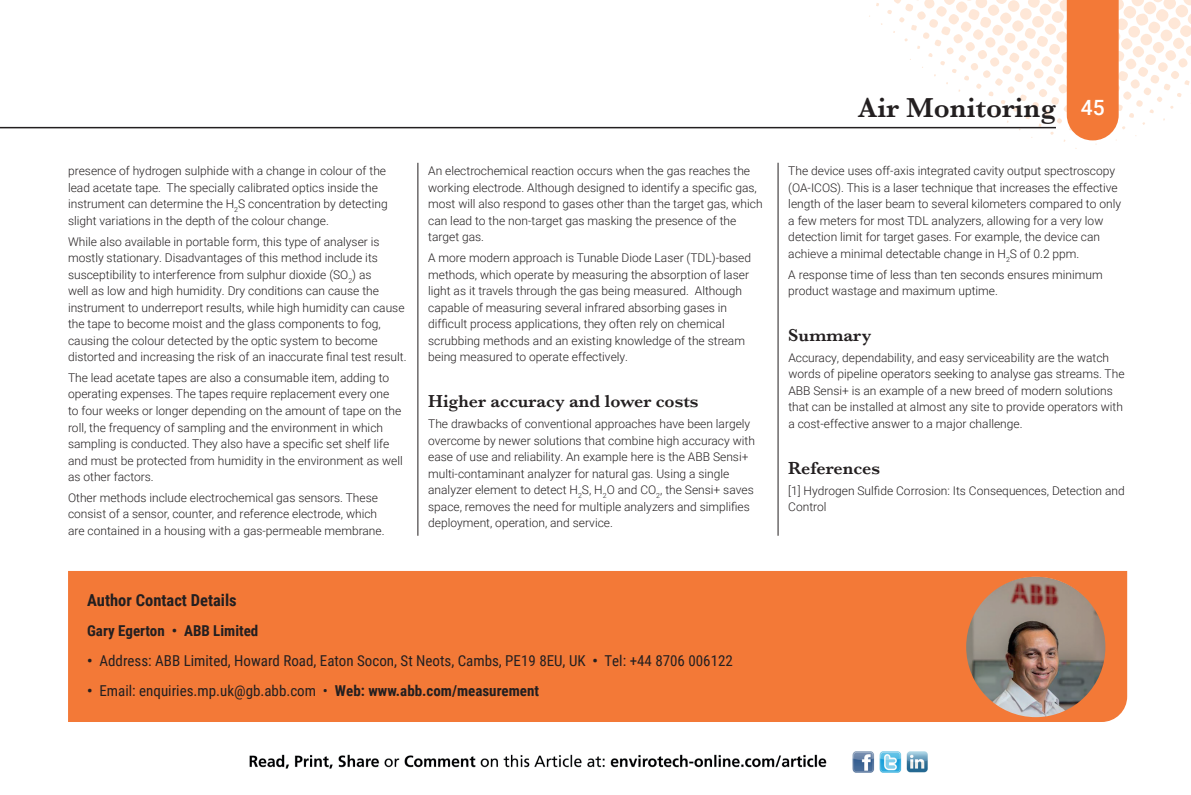
<style>
.page{position:relative;width:1191px;height:795px;background:#fff}
.page>*{position:absolute;margin:0;border:0;box-sizing:border-box;transform-origin:0 0}
.t1{font:600 28.5px "Baskerville";color:#231f20}
.t2{font:600 18px "Baskerville";color:#231f20}
.t3{font:700 16.5px "Roboto Condensed";color:#231f20}
.t4{font:15px "Roboto Condensed";color:#231f20}
.t5{font:700 15px "Roboto Condensed";color:#231f20}
.t6{font:300 12px/16.5px "Roboto";color:#231f20}
.s1{font-weight:700}
.s2{font-family:"Roboto";font-weight:500;font-size:21px;color:#fff}
</style>
<div class="page">
<svg style="left:852px;top:0;width:339px;height:149px"></svg>
<hr style="left:0;top:127px;width:1056px;height:1px;background:#231f20">
<div style="left:1066px;top:0;width:52px;height:140px;background:#f37937"></div>
<hr style="left:417px;top:163px;width:1px;height:372px;background:#231f20">
<hr style="left:66px;top:794px;width:1059px;height:1px;background:#231f20">
<hr style="left:777px;top:163px;width:1px;height:372px;background:#231f20">
<img style="left:249px;top:751px;width:679px;height:22px">
<div style="left:68px;top:571px;width:1059px;height:151px;background:#f37937"></div>
<img style="left:966px;top:576px;width:139px;height:141px">
<p class="t6" style="left:68px;top:162px;width:321px">presence of hydrogen sulphide with a change in colour of the lead acetate tape. The specially calibrated optics inside the instrument can determine the H<sub>2</sub>S concentration by detecting slight variations in the depth of the colour change.</p>
<p class="t6" style="left:68px;top:233px;width:340px">While also available in portable form, this type of analyser is mostly stationary. Disadvantages of this method include its susceptibility to interference from sulphur dioxide (SO<sub>2</sub>) as<br>well as low and high humidity. Dry conditions can cause the instrument to underreport results, while high humidity can cause the tape to become moist and the glass components to fog, causing the colour detected by the optic system to become distorted and increasing the risk of an inaccurate final test result.</p>
<p class="t6" style="left:68px;top:369px;width:336px">The lead acetate tapes are also a consumable item, adding to operating expenses. The tapes require replacement every one<br>to four weeks or longer depending on the amount of tape on the roll, the frequency of sampling and the environment in which sampling is conducted. They also have a specific set shelf life and must be protected from humidity in the environment as well as other factors.</p>
<p class="t6" style="left:68px;top:489px;width:318px">Other methods include electrochemical gas sensors. These consist of a sensor, counter, and reference electrode, which are contained in a housing with a gas-permeable membrane.</p>
<p class="t6" style="left:428px;top:162px;width:336px">An electrochemical reaction occurs when the gas reaches the working electrode. Although designed to identify a specific gas, most will also respond to gases other than the target gas, which can lead to the non-target gas masking the presence of the target gas.</p>
<p class="t6" style="left:428px;top:249px;width:324px">A more modern approach is Tunable Diode Laser (TDL)-based methods, which operate by measuring the absorption of laser light as it travels through the gas being measured. Although capable of measuring several infrared absorbing gases in difficult process applications, they often rely on chemical scrubbing methods and an existing knowledge of the stream being measured to operate effectively.</p>
<h2 class="t2" style="left:428px;top:388px;width:272px">Higher accuracy and lower costs</h2>
<p class="t6" style="left:428px;top:415px;width:328px">The drawbacks of conventional approaches have been largely overcome by newer solutions that combine high accuracy with ease of use and reliability. An example here is the ABB Sensi+ multi-contaminant analyzer for natural gas. Using a single analyzer element to detect H<sub>2</sub>S, H<sub>2</sub>O and CO<sub>2</sub>, the Sensi+ saves space, removes the need for multiple analyzers and simplifies deployment, operation, and service.</p>
<h3 class="t3" style="left:87px;top:589px;width:151px">Author Contact Details</h3>
<p class="t5" style="left:87px;top:620px;width:173px">Gary Egerton • ABB Limited</p>
<p class="t4" style="left:87px;top:650px;width:647px"><span class="s1">•</span> Address: ABB Limited, Howard Road, Eaton Socon, St Neots, Cambs, PE19 8EU, UK <span class="s1">•</span> Tel: +44 8706 006122</p>
<p class="t4" style="left:87px;top:680px;width:453px"><span class="s1">•</span> Email: enquiries.mp.uk@gb.abb.com • <span class="s1">Web: www.abb.com/measurement</span></p>
<h1 class="t1" style="left:858px;top:87px;width:248px">Air Monitoring <span class="s2">45</span></h1>
<p class="t6" style="left:788px;top:162px;width:334px">The device uses off-axis integrated cavity output spectroscopy (OA-ICOS). This is a laser technique that increases the effective length of the laser beam to several kilometers compared to only a few meters for most TDL analyzers, allowing for a very low detection limit for target gases. For example, the device can achieve a minimal detectable change in H<sub>2</sub>S of 0.2 ppm.</p>
<p class="t6" style="left:788px;top:266px;width:316px">A response time of less than ten seconds ensures minimum product wastage and maximum uptime.</p>
<h2 class="t2" style="left:788px;top:322px;width:85px">Summary</h2>
<p class="t6" style="left:788px;top:349px;width:338px">Accuracy, dependability, and easy serviceability are the watch words of pipeline operators seeking to analyse gas streams. The ABB Sensi+ is an example of a new breed of modern solutions that can be installed at almost any site to provide operators with a cost-effective answer to a major challenge.</p>
<h2 class="t2" style="left:788px;top:455px;width:93px">References</h2>
<p class="t6" style="left:788px;top:482px;width:338px">[1] Hydrogen Sulfide Corrosion: Its Consequences, Detection and<br>Control</p>
</div>
